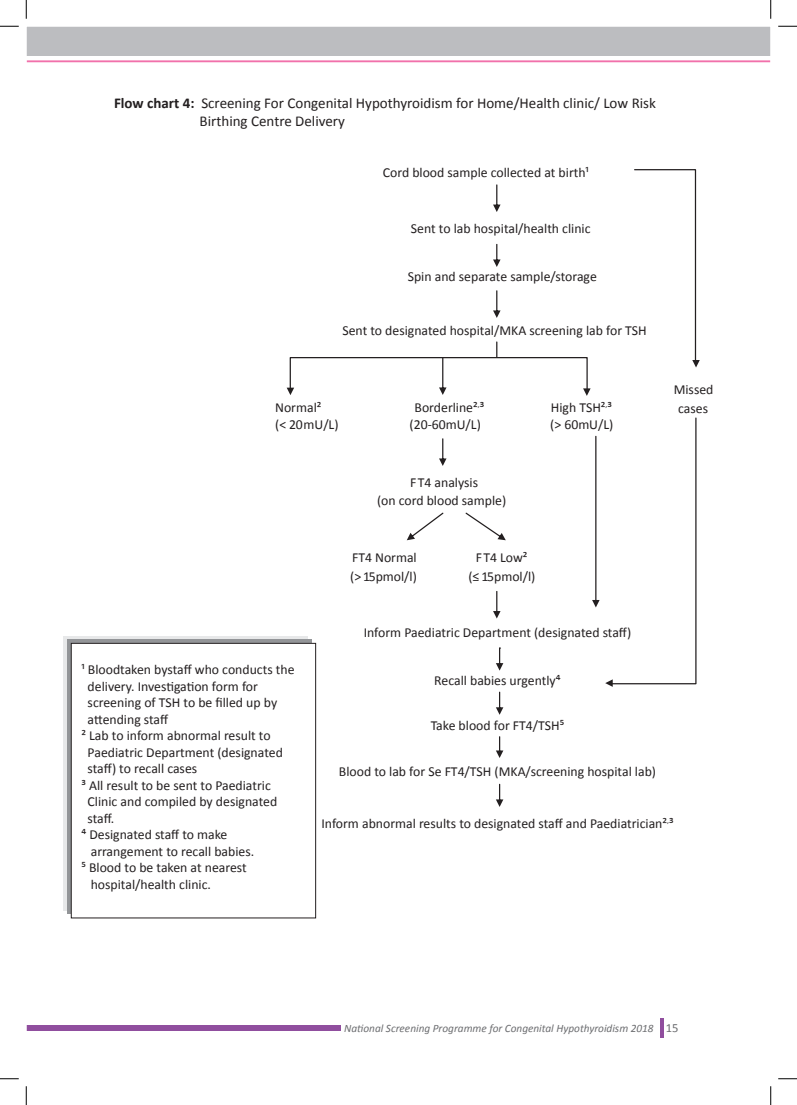
<style>
.page{position:relative;width:797px;height:1105px;background:#fff}
.page>*{position:absolute;margin:0;border:0;box-sizing:border-box;transform-origin:0 0}
.t1{font:15px/18px "Calibri";color:#231f20}
.t2{font:13.75px/17.5px "Calibri";color:#231f20;text-align:center}
.t3{font:italic 11.25px "Calibri";color:#6c6d70}
.s1{font-weight:700}
.s2{font-style:normal;font-size:12.5px}
</style>
<div class="page">
<div style="left:26px;top:1025px;width:315px;height:5px;background:#904e9e"></div>
<hr style="left:660px;top:1018px;width:3px;height:20px;background:#904e9e">
<div style="left:26px;top:26px;width:744px;height:30px;background:#bcbdc0"></div>
<hr style="left:26px;top:60px;width:744px;height:2px;background:#f171ab">
<svg style="left:439px;top:438px;width:7px;height:28px"></svg>
<svg style="left:407px;top:513px;width:36px;height:27px"></svg>
<svg style="left:465px;top:513px;width:41px;height:27px"></svg>
<svg style="left:592px;top:436px;width:7px;height:171px"></svg>
<svg style="left:493px;top:591px;width:7px;height:27px"></svg>
<svg style="left:493px;top:184px;width:7px;height:28px"></svg>
<svg style="left:496px;top:736px;width:7px;height:22px"></svg>
<svg style="left:493px;top:290px;width:7px;height:28px"></svg>
<svg style="left:493px;top:244px;width:7px;height:23px"></svg>
<svg style="left:496px;top:784px;width:7px;height:23px"></svg>
<svg style="left:496px;top:647px;width:7px;height:24px"></svg>
<svg style="left:496px;top:692px;width:7px;height:23px"></svg>
<svg style="left:287px;top:342px;width:303px;height:54px"></svg>
<svg style="left:605px;top:417px;width:92px;height:270px"></svg>
<svg style="left:634px;top:169px;width:65px;height:198px"></svg>
<div style="left:64px;top:636px;width:244px;height:274px;background:linear-gradient(to right,#e7e8e9,#e7e8e9)"></div>
<svg style="left:67px;top:640px;width:245px;height:274px;background:#8d8e91"></svg>
<div style="left:71px;top:643px;width:244px;height:275px;background:#fff"></div>
<div style="left:71px;top:643px;width:245px;height:275px;border:1px solid #231f20"></div>
<svg style="left:0;top:25px;width:19px;height:2px"></svg>
<svg style="left:778px;top:25px;width:19px;height:2px"></svg>
<svg style="left:0;top:1078px;width:19px;height:1px"></svg>
<svg style="left:778px;top:1078px;width:19px;height:1px"></svg>
<svg style="left:25px;top:0;width:2px;height:19px"></svg>
<svg style="left:25px;top:1086px;width:2px;height:19px"></svg>
<svg style="left:770px;top:0;width:1px;height:19px"></svg>
<svg style="left:770px;top:1086px;width:1px;height:19px"></svg>
<p class="t1" style="left:199px;top:93px;width:458px;text-indent:-86px"><span class="s1">Flow chart 4:</span> Screening For Congenital Hypothyroidism for Home/Health clinic/ Low Risk<br>Birthing Centre Delivery</p>
<p class="t2" style="left:383px;top:163px;width:208px">Cord blood sample collected at birth¹</p>
<p class="t2" style="left:411px;top:219px;width:181px">Sent to lab hospital/health clinic</p>
<p class="t2" style="left:408px;top:267px;width:191px">Spin and separate sample/storage</p>
<p class="t2" style="left:342px;top:321px;width:306px">Sent to designated hospital/MKA screening lab for TSH</p>
<p class="t2" style="left:275px;top:398px;width:48px">Normal²</p>
<p class="t2" style="left:414px;top:398px;width:71px">Borderline²<sup>,</sup>³</p>
<p class="t2" style="left:551px;top:398px;width:63px">High TSH²<sup>,</sup>³</p>
<p class="t2" style="left:275px;top:415px;width:65px">(&lt; 20mU/L)</p>
<p class="t2" style="left:409px;top:415px;width:73px">(20-60mU/L)</p>
<p class="t2" style="left:550px;top:415px;width:65px">(&gt; 60mU/L)</p>
<p class="t2" style="left:377px;top:473px;width:131px">FT4 analysis<br>(on cord blood sample)</p>
<p class="t2" style="left:352px;top:548px;width:66px">FT4 Normal</p>
<p class="t2" style="left:476px;top:548px;width:53px">FT4 Low²</p>
<p class="t2" style="left:350px;top:567px;width:68px">(&gt; 15pmol/l)</p>
<p class="t2" style="left:468px;top:567px;width:68px">(≤ 15pmol/l)</p>
<p class="t2" style="left:673px;top:379px;width:41px;line-height:18.6px">Missed cases</p>
<p class="t2" style="left:81px;top:660px;width:215px">¹ Bloodtaken bystaff who conducts the</p>
<p class="t2" style="left:88px;top:677px;width:172px">delivery. Investigation form for</p>
<p class="t2" style="left:88px;top:693px;width:191px">screening of TSH to be filled up by</p>
<p class="t2" style="left:88px;top:710px;width:82px">attending staff</p>
<p class="t2" style="left:81px;top:726px;width:191px">² Lab to inform abnormal result to</p>
<p class="t2" style="left:88px;top:743px;width:197px">Paediatric Department (designated</p>
<p class="t2" style="left:88px;top:759px;width:111px">staff) to recall cases</p>
<p class="t2" style="left:81px;top:776px;width:191px">³ All result to be sent to Paediatric</p>
<p class="t2" style="left:88px;top:792px;width:191px">Clinic and compiled by designated</p>
<p class="t2" style="left:88px;top:809px;width:28px">staff.</p>
<p class="t2" style="left:81px;top:825px;width:147px">⁴ Designated staff to make</p>
<p class="t2" style="left:91px;top:842px;width:165px">arrangement to recall babies.</p>
<p class="t2" style="left:81px;top:858px;width:167px">⁵ Blood to be taken at nearest</p>
<p class="t2" style="left:91px;top:875px;width:122px">hospital/health clinic.</p>
<p class="t2" style="left:364px;top:623px;width:269px">Inform Paediatric Department (designated staff)</p>
<p class="t2" style="left:434px;top:671px;width:128px">Recall babies urgently⁴</p>
<p class="t2" style="left:430px;top:716px;width:135px">Take blood for FT4/TSH⁵</p>
<p class="t2" style="left:339px;top:762px;width:318px">Blood to lab for Se FT4/TSH (MKA/screening hospital lab)</p>
<p class="t2" style="left:321px;top:814px;width:354px">Inform abnormal results to designated staff and Paediatrician²<sup>,</sup>³</p>
<p class="t3" style="left:344px;top:1022px;width:336px">National Screening Programme for Congenital Hypothyroidism 2018 <span class="s2">15</span></p>
</div>
